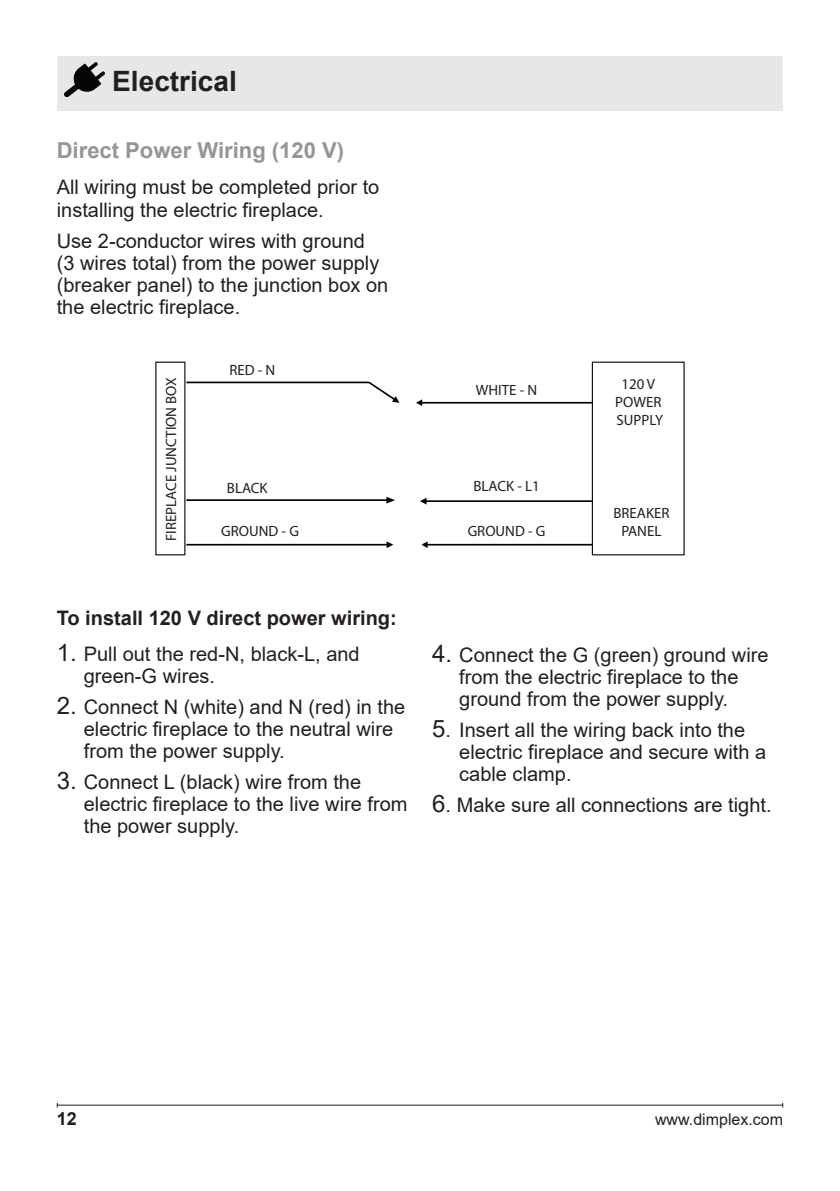
<style>
.page{position:relative;width:840px;height:1191px;background:#fff}
.page>*{position:absolute;margin:0;border:0;box-sizing:border-box;transform-origin:0 0}
.t1{font:700 28px "Arial";color:#231f20}
.t2{font:700 22px "Arial";color:#939598}
.t3{font:20px/22px "Arial";color:#231f20}
.t4{font:700 20px "Arial";color:#231f20}
.t5{font:700 18px "Arial";color:#231f20}
.t6{font:16px "Arial";color:#231f20}
.t7{font:14.8px/17.8px "Myriad Pro";color:#231f20;text-align:center}
.s1{font-size:24px}
</style>
<div class="page">
<hr style="left:57px;top:1104px;width:725px;height:1px;background:#231f20">
<div style="left:57px;top:57px;width:725px;height:54px;background:#e6e7e9"></div>
<hr style="left:186px;top:544px;width:201px;height:1px;background:#050504">
<svg style="left:386px;top:541px;width:7px;height:7px"></svg>
<hr style="left:186px;top:381px;width:183px;height:2px;background:#050504">
<svg style="left:366px;top:381px;width:33px;height:22px"></svg>
<div style="left:591px;top:361px;width:93px;height:194px;border:1px solid #050504"></div>
<hr style="left:421px;top:402px;width:171px;height:1px;background:#050504">
<svg style="left:416px;top:399px;width:6px;height:7px"></svg>
<hr style="left:425px;top:500px;width:167px;height:2px;background:#050504">
<svg style="left:420px;top:498px;width:6px;height:6px"></svg>
<hr style="left:423px;top:544px;width:169px;height:1px;background:#050504">
<svg style="left:421px;top:541px;width:6px;height:7px"></svg>
<hr style="left:186px;top:499px;width:201px;height:2px;background:#050504">
<svg style="left:386px;top:497px;width:9px;height:6px"></svg>
<img style="left:65px;top:62px;width:39px;height:34px">
<h1 class="t1" style="left:112px;top:61px;width:126px">Electrical</h1>
<p class="t2" style="left:57px;top:135px;width:289px">Direct Power Wiring (120 V)</p>
<p class="t3" style="left:57px;top:176px;width:324px">All wiring must be completed prior to installing the electric fireplace.</p>
<p class="t3" style="left:57px;top:229px;width:333px">Use 2-conductor wires with ground<br>(3 wires total) from the power supply (breaker panel) to the junction box on the electric fireplace.</p>
<p class="t7" style="left:162px;top:541px;width:165px;rotate:-90deg">FIREPLACE JUNCTION BOX</p>
<p class="t7" style="left:229px;top:361px;width:47px">RED - N</p>
<p class="t7" style="left:227px;top:478px;width:42px">BLACK</p>
<p class="t7" style="left:221px;top:522px;width:79px">GROUND - G</p>
<p class="t7" style="left:475px;top:380px;width:63px">WHITE - N</p>
<p class="t7" style="left:473px;top:477px;width:68px">BLACK - L1</p>
<p class="t7" style="left:467px;top:522px;width:79px">GROUND - G</p>
<p class="t7" style="left:615px;top:375px;width:49px">120 V<br>POWER<br>SUPPLY</p>
<p class="t7" style="left:613px;top:504px;width:57px">BREAKER<br>PANEL</p>
<p class="t4" style="left:57px;top:603px;width:341px">To install 120 V direct power wiring:</p>
<p class="t3" style="left:84px;top:643px;width:277px;text-indent:-27px"><span class="s1">1.</span> Pull out the red-N, black-L, and green-G wires.</p>
<p class="t3" style="left:84px;top:696px;width:323px;text-indent:-27px"><span class="s1">2.</span> Connect N (white) and N (red) in the electric fireplace to the neutral wire from the power supply.</p>
<p class="t3" style="left:84px;top:771px;width:325px;text-indent:-27px"><span class="s1">3.</span> Connect L (black) wire from the electric fireplace to the live wire from the power supply.</p>
<p class="t3" style="left:459px;top:644px;width:311px;text-indent:-27px"><span class="s1">4.</span> Connect the G (green) ground wire from the electric fireplace to the ground from the power supply.</p>
<p class="t3" style="left:459px;top:719px;width:308px;text-indent:-27px"><span class="s1">5</span>. Insert all the wiring back into the electric fireplace and secure with a cable clamp.</p>
<p class="t3" style="left:432px;top:794px;width:341px"><span class="s1">6</span>. Make sure all connections are tight.</p>
<p class="t5" style="left:57px;top:1105px;width:22px">12</p>
<p class="t6" style="left:654px;top:1108px;width:130px">www.dimplex.com</p>
</div>
